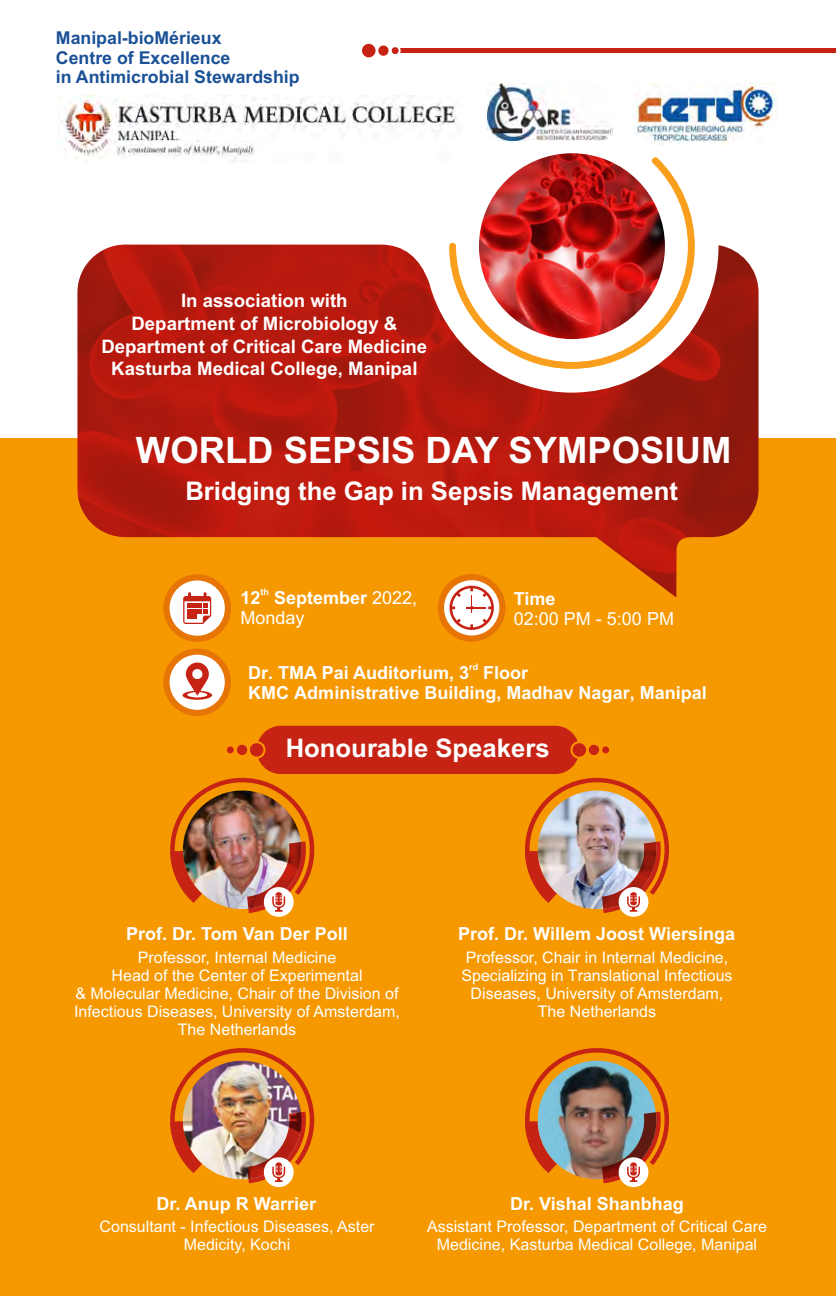
<style>
.page{position:relative;width:836px;height:1296px;background:#fff}
.page>*{position:absolute;margin:0;border:0;box-sizing:border-box;transform-origin:0 0}
.t1{font:700 36.4px "Arial";color:#fff}
.t2{font:700 25.6px "Arial";color:#fff}
.t3{font:700 18.6px/22.8px "Arial";color:#fff;text-align:center}
.t4{font:700 18px/20.2px "Arial";color:#fff}
.t5{font:18px "Arial";color:#fff}
.t6{font:700 17.8px/19.8px "Arial";color:#1b5196}
.t7{font:16px/17.8px "Arial";color:#fff;text-align:center}
.t8{font:700 9px "Arial";color:#fff}
.s1{font-weight:400}
</style>
<div class="page">
<div style="left:0;top:0;width:835px;height:1296px;background:#f69901"></div>
<div style="left:0;top:0;width:835px;height:437px;background:#fff"></div>
<svg style="left:264px;top:887px;width:29px;height:30px"></svg>
<img style="left:170px;top:777px;width:145px;height:136px">
<svg style="left:618px;top:887px;width:30px;height:30px"></svg>
<img style="left:525px;top:777px;width:144px;height:136px">
<div style="left:264px;top:1157px;width:29px;height:30px;background:#fff;border-radius:50%"></div>
<img style="left:170px;top:1048px;width:145px;height:135px">
<div style="left:618px;top:1157px;width:30px;height:30px;background:#fff;border-radius:50%"></div>
<img style="left:525px;top:1048px;width:144px;height:135px">
<div style="left:256px;top:726px;width:323px;height:48px;background:#c72314;border-radius:24px"></div>
<div style="left:570px;top:741px;width:18px;height:18px;background:#c72314;border:2px solid #ff9800;border-radius:50%"></div>
<div style="left:586px;top:743px;width:15px;height:14px;background:#c72314;border:2px solid #ff9800;border-radius:50%"></div>
<div style="left:600px;top:744px;width:11px;height:11px;background:#c72314;border:2px solid #ff9800;border-radius:50%"></div>
<div style="left:248px;top:741px;width:17px;height:18px;background:#c72314;border:2px solid #ff9800;border-radius:50%"></div>
<div style="left:235px;top:743px;width:14px;height:14px;background:#c72314;border:2px solid #ff9800;border-radius:50%"></div>
<div style="left:225px;top:744px;width:11px;height:11px;background:#c72314;border:2px solid #ff9800;border-radius:50%"></div>
<img style="left:77px;top:245px;width:681px;height:352px">
<img style="left:445px;top:153px;width:253px;height:219px">
<img style="left:633px;top:84px;width:144px;height:61px">
<img style="left:487px;top:84px;width:125px;height:56px">
<img style="left:58px;top:95px;width:403px;height:68px">
<div style="left:437px;top:574px;width:68px;height:68px;background:#c72314;border-radius:50%;opacity:.3"></div>
<div style="left:444px;top:580px;width:55px;height:55px;background:#fff;border-radius:50%"></div>
<svg style="left:449px;top:586px;width:44px;height:44px"></svg>
<div style="left:163px;top:574px;width:68px;height:68px;background:#e77506;border-radius:50%"></div>
<div style="left:169px;top:580px;width:56px;height:56px;background:#fff;border-radius:50%"></div>
<svg style="left:183px;top:592px;width:28px;height:32px"></svg>
<div style="left:163px;top:648px;width:68px;height:68px;background:#c72314;border-radius:50%;opacity:.3"></div>
<div style="left:169px;top:655px;width:56px;height:55px;background:#fff;border-radius:50%"></div>
<svg style="left:182px;top:662px;width:38px;height:40px"></svg>
<div style="left:395px;top:48px;width:440px;height:5px;background:#c72314"></div>
<div style="left:360px;top:42px;width:17px;height:17px;background:#c72314;border:2px solid #fff;border-radius:50%"></div>
<div style="left:376px;top:43px;width:14px;height:15px;background:#c72314;border:2px solid #fff;border-radius:50%"></div>
<div style="left:389px;top:45px;width:11px;height:11px;background:#c72314;border:2px solid #fff;border-radius:50%"></div>
<p class="t6" style="left:56px;top:29px;width:245px">Manipal-bioMérieux<br>Centre of Excellence<br>in Antimicrobial Stewardship</p>
<p class="t3" style="left:101px;top:291px;width:327px">In association with<br>Department of Microbiology &amp;<br>Department of Critical Care Medicine<br>Kasturba Medical College, Manipal</p>
<h1 class="t1" style="left:136px;top:436px;width:596px">WORLD SEPSIS DAY SYMPOSIUM</h1>
<h2 class="t2" style="left:185px;top:481px;width:494px">Bridging the Gap in Sepsis Management</h2>
<p class="t8" style="left:260px;top:588px;width:10px">th</p>
<p class="t4" style="left:240px;top:589px;width:178px">12 September <span class="s1">2022,<br>Monday</span></p>
<p class="t4" style="left:248px;top:664px;width:222px">Dr. TMA Pai Auditorium, 3</p>
<p class="t8" style="left:469px;top:663px;width:10px">rd</p>
<p class="t4" style="left:513px;top:590px;width:43px">Time</p>
<p class="t5" style="left:513px;top:612px;width:162px">02:00 PM - 5:00 PM</p>
<p class="t4" style="left:248px;top:664px;width:460px;text-indent:235px">Floor<br>KMC Administrative Building, Madhav Nagar, Manipal</p>
<h2 class="t2" style="left:285px;top:738px;width:265px">Honourable Speakers</h2>
<p class="t4" style="left:126px;top:925px;width:223px">Prof. Dr. Tom Van Der Poll</p>
<p class="t7" style="left:74px;top:950px;width:327px">Professor, Internal Medicine<br>Head of the Center of Experimental<br>&amp; Molecular Medicine, Chair of the Division of Infectious Diseases, University of Amsterdam, The Netherlands</p>
<p class="t4" style="left:458px;top:925px;width:278px">Prof. Dr. Willem Joost Wiersinga</p>
<p class="t7" style="left:461px;top:950px;width:272px">Professor, Chair in Internal Medicine, Specializing in Translational Infectious Diseases, University of Amsterdam, The Netherlands</p>
<p class="t4" style="left:156px;top:1195px;width:161px">Dr. Anup R Warrier</p>
<p class="t7" style="left:99px;top:1219px;width:276px">Consultant - Infectious Diseases, Aster<br>Medicity, Kochi</p>
<p class="t4" style="left:510px;top:1195px;width:175px">Dr. Vishal Shanbhag</p>
<p class="t7" style="left:427px;top:1219px;width:341px">Assistant Professor, Department of Critical Care<br>Medicine, Kasturba Medical College, Manipal</p>
</div>
